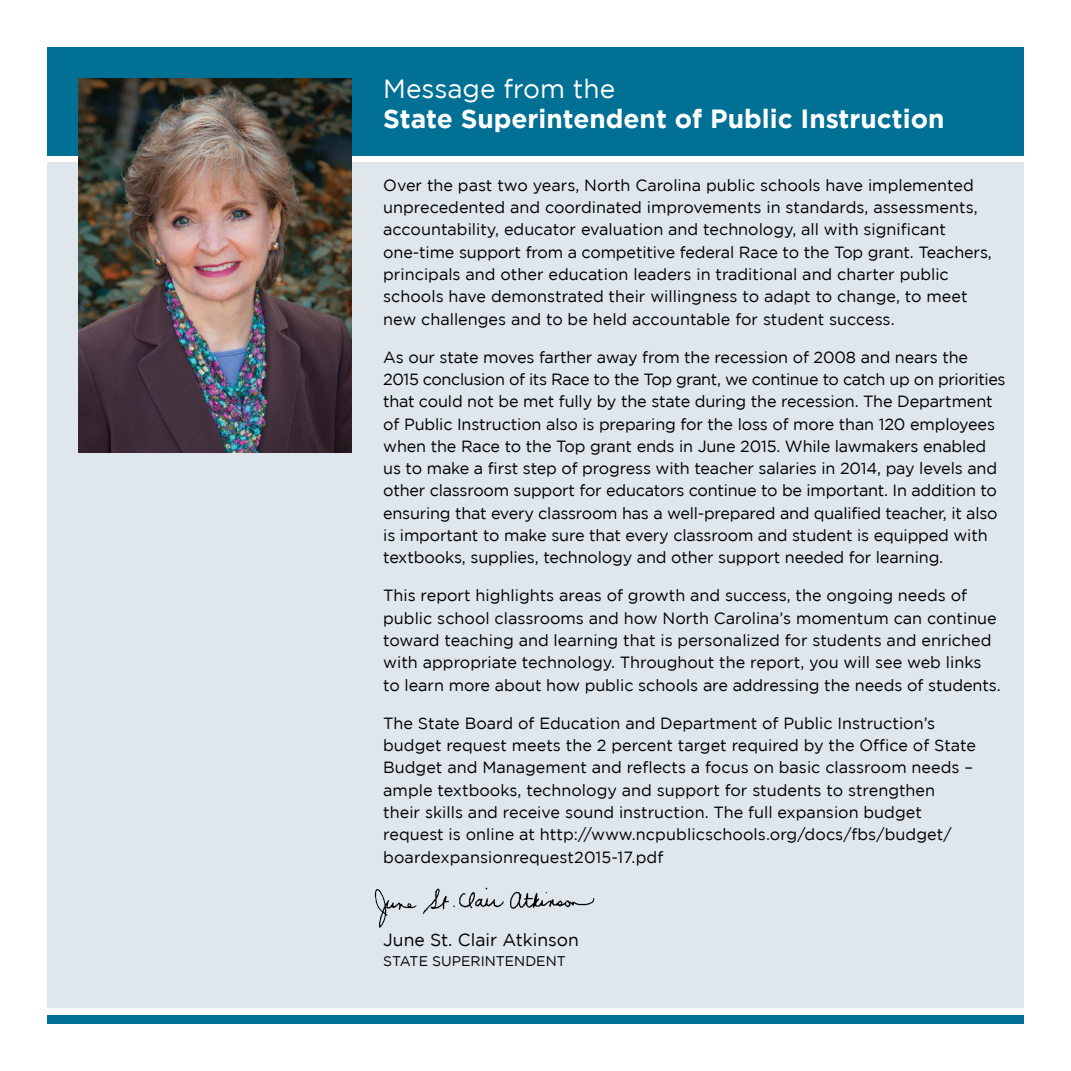
<style>
.page{position:relative;width:1071px;height:1071px;background:#fff}
.page>*{position:absolute;margin:0;border:0;box-sizing:border-box;transform-origin:0 0}
.t1{font:700 26.25px "Gotham";color:#fff}
.t2{font:26.25px "Gotham";color:#fff}
.t3{font:17.5px "Gotham";color:#000}
.t4{font:16.1px/22.2px "Gotham";letter-spacing:-.005em;color:#000}
.t5{font:14px "Gotham";color:#000}
</style>
<div class="page">
<div style="left:47px;top:163px;width:977px;height:845px;background:#dfe6ec"></div>
<div style="left:47px;top:47px;width:977px;height:109px;background:#007094"></div>
<div style="left:47px;top:1015px;width:977px;height:9px;background:#007094"></div>
<img style="left:374px;top:887px;width:221px;height:41px">
<img style="left:78px;top:79px;width:274px;height:373px">
<h1 class="t2" style="left:383px;top:74px;width:234px">Message from the</h1>
<h1 class="t1" style="left:383px;top:103px;width:563px">State Superintendent of Public Instruction</h1>
<p class="t4" style="left:383px;top:174px;width:610px">Over the past two years, North Carolina public schools have implemented unprecedented and coordinated improvements in standards, assessments, accountability, educator evaluation and technology, all with significant one-time support from a competitive federal Race to the Top grant. Teachers, principals and other education leaders in traditional and charter public schools have demonstrated their willingness to adapt to change, to meet new challenges and to be held accountable for student success.</p>
<p class="t4" style="left:383px;top:346px;width:624px">As our state moves farther away from the recession of 2008 and nears the 2015 conclusion of its Race to the Top grant, we continue to catch up on priorities that could not be met fully by the state during the recession. The Department of Public Instruction also is preparing for the loss of more than 120 employees when the Race to the Top grant ends in June 2015. While lawmakers enabled us to make a first step of progress with teacher salaries in 2014, pay levels and other classroom support for educators continue to be important. In addition to ensuring that every classroom has a well-prepared and qualified teacher, it also is important to make sure that every classroom and student is equipped with textbooks, supplies, technology and other support needed for learning.</p>
<p class="t4" style="left:383px;top:584px;width:619px">This report highlights areas of growth and success, the ongoing needs of public school classrooms and how North Carolina’s momentum can continue toward teaching and learning that is personalized for students and enriched with appropriate technology. Throughout the report, you will see web links to learn more about how public schools are addressing the needs of students.</p>
<p class="t4" style="left:383px;top:712px;width:594px">The State Board of Education and Department of Public Instruction’s budget request meets the 2 percent target required by the Office of State Budget and Management and reflects a focus on basic classroom needs – ample textbooks, technology and support for students to strengthen<br>their skills and receive sound instruction. The full expansion budget request is online at http://www.ncpublicschools.org/docs/fbs/budget/ boardexpansionrequest2015-17.pdf</p>
<p class="t3" style="left:383px;top:930px;width:197px">June St. Clair Atkinson</p>
<p class="t5" style="left:383px;top:953px;width:184px">STATE SUPERINTENDENT</p>
</div>
